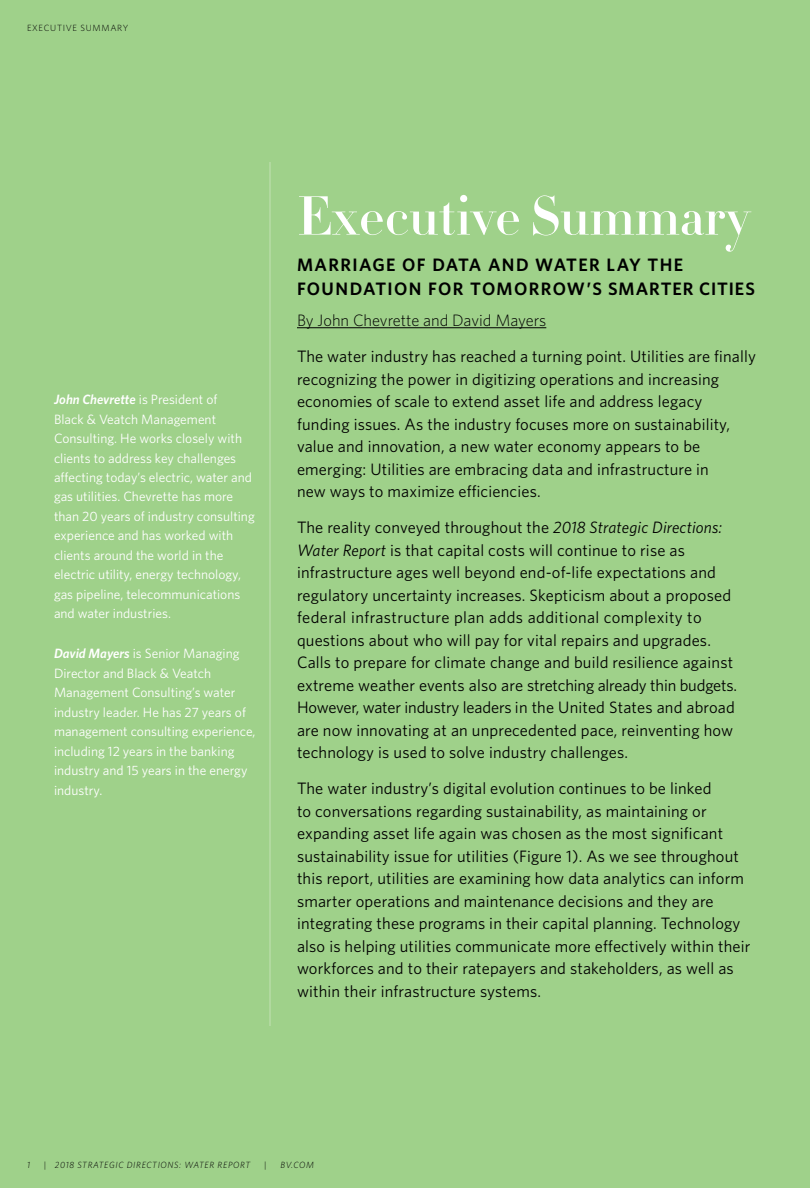
<style>
.page{position:relative;width:810px;height:1188px;background:#9fd18a}
.page>*{position:absolute;margin:0;border:0;box-sizing:border-box;transform-origin:0 0}
.t1{font:700 54px "HTF Didot B24";color:#fff}
.t2{font:600 18px/24px "Whitney";letter-spacing:.07em;color:#000}
.t3{font:16.5px/22.5px "Whitney";letter-spacing:.01em;color:#000}
.t4{font:300 16.5px "Whitney";color:#000}
.t5{font:13.5px/19.5px "Whitney";color:#fff}
.t6{font:italic 300 9px "Whitney";letter-spacing:.075em;color:#000}
.t7{font:300 9px "Whitney";letter-spacing:.075em;color:#000}
.s1{font-weight:600;font-style:italic}
.s2{font-style:italic}
</style>
<div class="page">
<hr style="left:297px;top:327px;width:249px;height:1px;background:#000">
<hr style="left:270px;top:162px;width:1px;height:864px;background:#c4e1b5">
<p class="t7" style="left:27px;top:22px;width:103px">EXECUTIVE SUMMARY</p>
<p class="t5" style="left:54px;top:389px;width:202px"><span class="s1">John Chevrette</span> is President of<br>Black &amp; Veatch Management<br>Consulting. He works closely with clients to address key challenges affecting today’s electric, water and gas utilities. Chevrette has more than 20 years of industry consulting experience and has worked with clients around the world in the electric utility, energy technology, gas pipeline, telecommunications and water industries.</p>
<p class="t5" style="left:54px;top:643px;width:203px"><span class="s1">David Mayers</span> is Senior Managing<br>Director and Black &amp; Veatch<br>Management Consulting’s water industry leader. He has 27 years of management consulting experience, including 12 years in the banking industry and 15 years in the energy industry.</p>
<h1 class="t1" style="left:297px;top:176px;width:454px">Executive Summary</h1>
<p class="t2" style="left:297px;top:252px;width:459px">MARRIAGE OF DATA AND WATER LAY THE<br>FOUNDATION FOR TOMORROW’S SMARTER CITIES</p>
<p class="t4" style="left:297px;top:309px;width:251px">By John Chevrette and David Mayers</p>
<p class="t3" style="left:297px;top:345px;width:461px">The water industry has reached a turning point. Utilities are finally recognizing the power in digitizing operations and increasing economies of scale to extend asset life and address legacy funding issues. As the industry focuses more on sustainability, value and innovation, a new water economy appears to be emerging: Utilities are embracing data and infrastructure in<br>new ways to maximize efficiencies.</p>
<p class="t3" style="left:297px;top:516px;width:442px">The reality conveyed throughout the <span class="s2">2018 Strategic Directions:<br>Water Report</span> is that capital costs will continue to rise as infrastructure ages well beyond end-of-life expectations and regulatory uncertainty increases. Skepticism about a proposed federal infrastructure plan adds additional complexity to questions about who will pay for vital repairs and upgrades.<br>Calls to prepare for climate change and build resilience against extreme weather events also are stretching already thin budgets.<br>However, water industry leaders in the United States and abroad are now innovating at an unprecedented pace, reinventing how technology is used to solve industry challenges.</p>
<p class="t3" style="left:297px;top:777px;width:455px">The water industry’s digital evolution continues to be linked<br>to conversations regarding sustainability, as maintaining or expanding asset life again was chosen as the most significant sustainability issue for utilities (Figure 1). As we see throughout this report, utilities are examining how data analytics can inform smarter operations and maintenance decisions and they are integrating these programs in their capital planning. Technology also is helping utilities communicate more effectively within their workforces and to their ratepayers and stakeholders, as well as within their infrastructure systems.</p>
<p class="t6" style="left:27px;top:1159px;width:5px">1</p>
<p class="t6" style="left:44px;top:1159px;width:208px">| 2018 STRATEGIC DIRECTIONS: WATER REPORT</p>
<p class="t6" style="left:264px;top:1159px;width:4px">|</p>
<p class="t6" style="left:281px;top:1159px;width:35px">BV.COM</p>
</div>
